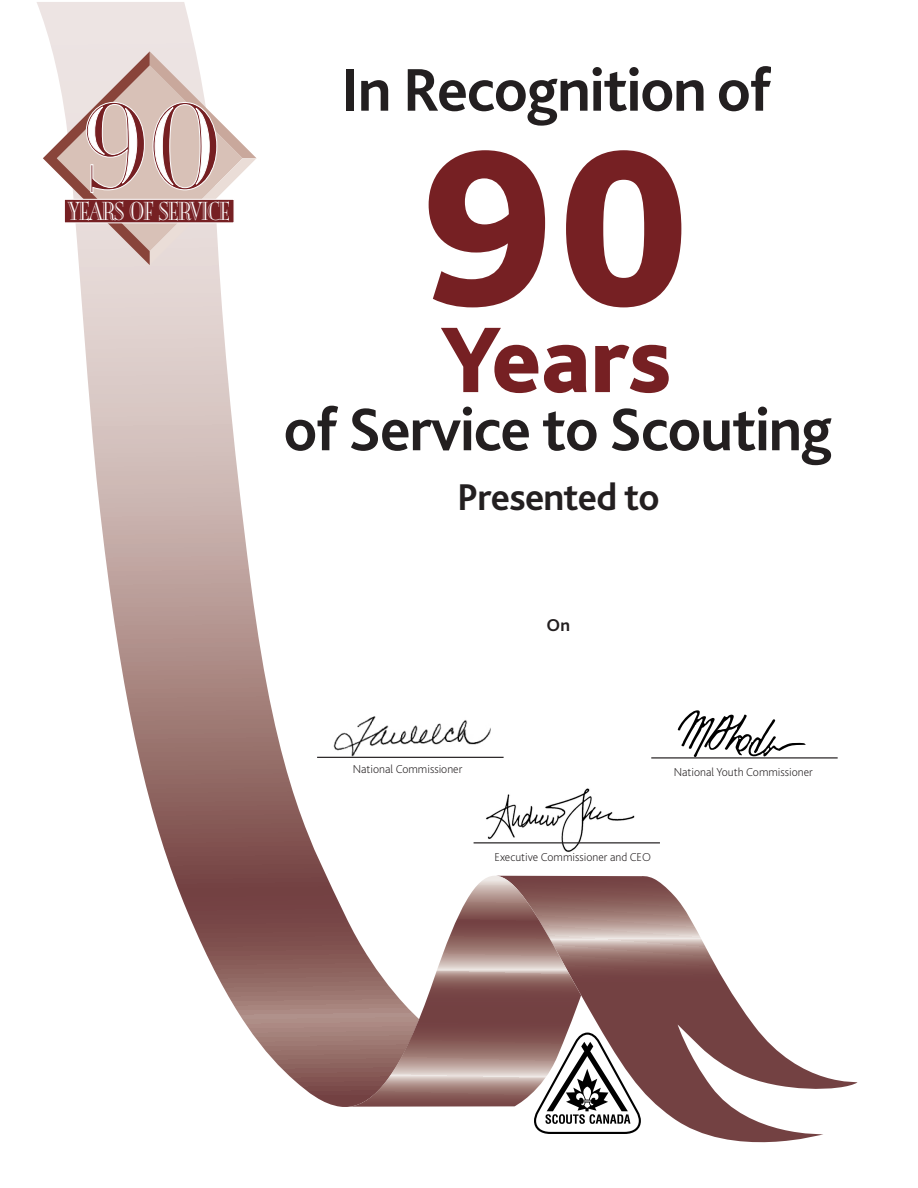
<style>
.page{position:relative;width:918px;height:1188px;background:#fff}
.page>*{position:absolute;margin:0;border:0;box-sizing:border-box;transform-origin:0 0}
.t1{font:800 232.5px "Bliss 2";color:#762023}
.t2{font:800 97.5px "Bliss 2";letter-spacing:-.01em;color:#762023}
.t3{font:700 63px "Bliss 2";letter-spacing:-.02em;color:#231f20}
.t4{font:700 39px "Bliss 2";letter-spacing:-.02em;color:#231f20}
.t5{font:27.15px "Burlington Plain";letter-spacing:-.05em;color:#fff;scale:.9 1}
.t6{font:700 18px "Bliss 2";color:#231f20}
.t7{font:200 12px "Bliss 2";color:#231f20}
</style>
<div class="page">
<svg style="left:496px;top:875px;width:362px;height:268px"></svg>
<svg style="left:37px;top:2px;width:304px;height:1105px"></svg>
<svg style="left:341px;top:876px;width:240px;height:231px"></svg>
<svg style="left:43px;top:51px;width:214px;height:214px"></svg>
<img style="left:327px;top:712px;width:166px;height:50px">
<img style="left:481px;top:788px;width:158px;height:64px">
<svg style="left:677px;top:710px;width:129px;height:47px"></svg>
<hr style="left:317px;top:757px;width:187px;height:1px;background:#231f20">
<hr style="left:651px;top:758px;width:187px;height:1px;background:#231f20">
<hr style="left:474px;top:843px;width:186px;height:1px;background:#231f20">
<p class="t5" style="left:67px;top:195px;width:182px">YEARS OF SERVICE</p>
<h3 class="t3" style="left:341px;top:51px;width:432px">In Recognition of</h3>
<p class="t1" style="left:421px;top:84px;width:273px">90</p>
<p class="t2" style="left:441px;top:299px;width:232px">Years</p>
<h3 class="t3" style="left:283px;top:390px;width:550px">of Service to Scouting</h3>
<h3 class="t4" style="left:457px;top:473px;width:204px">Presented to</h3>
<h3 class="t6" style="left:547px;top:614px;width:25px">On</h3>
<p class="t7" style="left:353px;top:762px;width:111px">National Commissioner</p>
<p class="t7" style="left:674px;top:764px;width:141px">National Youth Commissioner</p>
<p class="t7" style="left:495px;top:849px;width:158px">Executive Commissioner and CEO</p>
</div>
